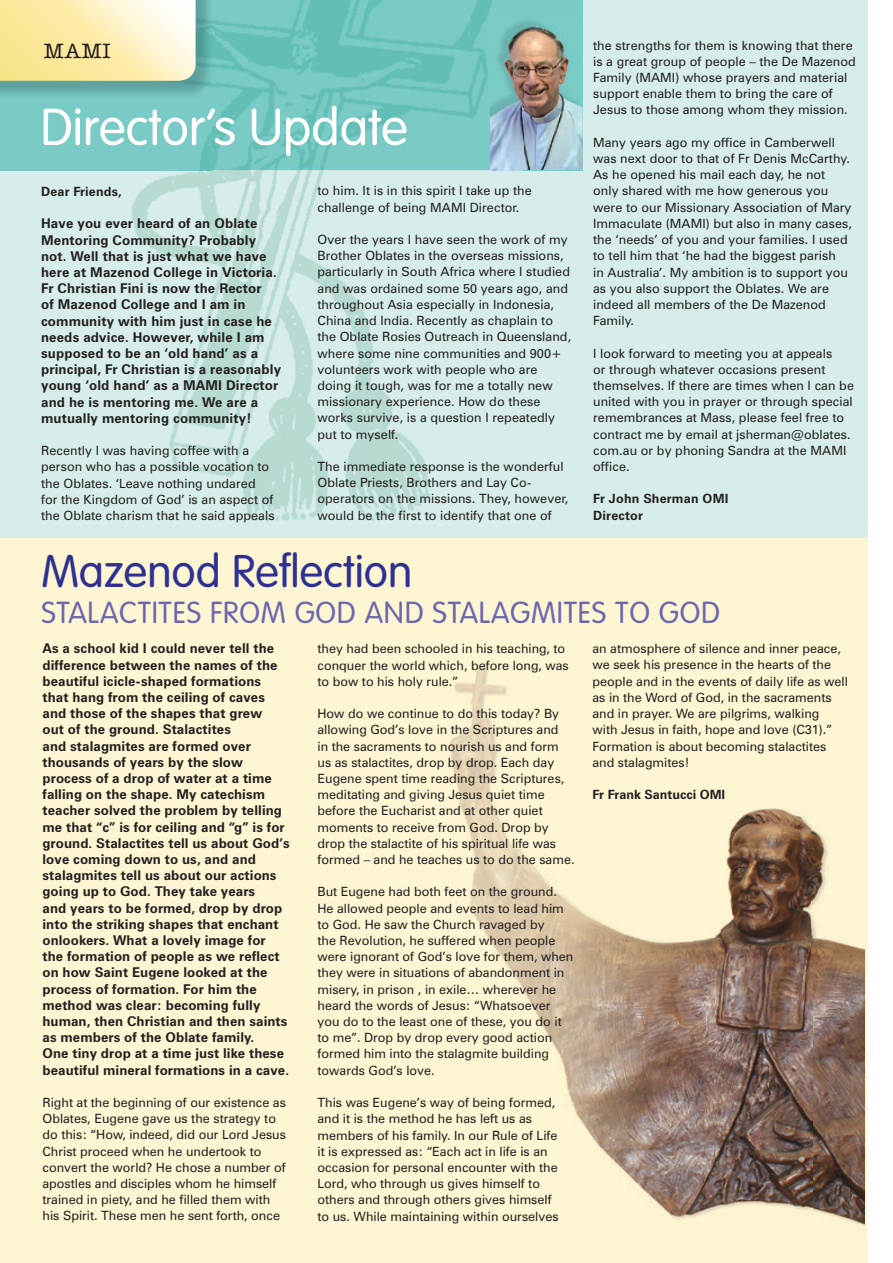
<style>
.page{position:relative;width:893px;height:1263px;background:#fff}
.page>*{position:absolute;margin:0;border:0;box-sizing:border-box;transform-origin:0 0}
.t1{font:300 51px "VAG Rounded";color:#fff}
.t2{font:300 45px "VAG Rounded";color:#2e3092}
.t3{font:300 30px "VAG Rounded";letter-spacing:.025em;color:#6c67ae}
.t4{font:500 21px "American Typewriter";color:#231f20}
.t5{font:700 13.5px/16.2px "Zurich BT";letter-spacing:.005em;color:#231f20}
.t6{font:12.75px/16.2px "Zurich BT";color:#231f20}
.t7{font:700 12.75px/16.2px "Zurich BT";letter-spacing:.01em;color:#231f20}
</style>
<div class="page">
<div style="left:0;top:0;width:867px;height:541px;background:#d6edeb"></div>
<div style="left:0;top:539px;width:866px;height:724px;background:#fef5d2"></div>
<svg style="left:0;top:0;width:583px;height:170px;background:#75c4bf"></svg>
<img style="left:108px;top:170px;width:415px;height:352px">
<img style="left:212px;top:0;width:280px;height:170px">
<img style="left:200px;top:132px;width:12px;height:38px">
<img style="left:450px;top:666px;width:415px;height:560px">
<svg style="left:0;top:0;width:196px;height:81px;background:#fbedb5"></svg>
<img style="left:523px;top:106px;width:60px;height:64px">
<img style="left:491px;top:169px;width:32px;height:1px">
<img style="left:491px;top:17px;width:90px;height:152px">
<h3 class="t4" style="left:44px;top:40px;width:68px">MAMI</h3>
<h1 class="t1" style="left:40px;top:98px;width:369px">Director’s Update</h1>
<p class="t7" style="left:41px;top:183px;width:82px">Dear Friends,</p>
<p class="t5" style="left:41px;top:215px;width:241px">Have you ever heard of an Oblate<br>Mentoring Community? Probably not. Well that is just what we have here at Mazenod College in Victoria.<br>Fr Christian Fini is now the Rector<br>of Mazenod College and I am in community with him just in case he needs advice. However, while I am supposed to be an ‘old hand’ as a principal, Fr Christian is a reasonably young ‘old hand’ as a MAMI Director and he is mentoring me. We are a mutually mentoring community!</p>
<p class="t6" style="left:41px;top:442px;width:235px">Recently I was having coffee with a person who has a possible vocation to the Oblates. ‘Leave nothing undared for the Kingdom of God’ is an aspect of the Oblate charism that he said appeals</p>
<p class="t6" style="left:317px;top:183px;width:216px">to him. It is in this spirit I take up the challenge of being MAMI Director.</p>
<p class="t6" style="left:317px;top:231px;width:255px">Over the years I have seen the work of my Brother Oblates in the overseas missions, particularly in South Africa where I studied and was ordained some 50 years ago, and throughout Asia especially in Indonesia, China and India. Recently as chaplain to the Oblate Rosies Outreach in Queensland, where some nine communities and 900+ volunteers work with people who are doing it tough, was for me a totally new missionary experience. How do these works survive, is a question I repeatedly put to myself.</p>
<p class="t6" style="left:317px;top:458px;width:252px">The immediate response is the wonderful Oblate Priests, Brothers and Lay Co&shy;operators on the missions. They, however, would be the first to identify that one of</p>
<p class="t6" style="left:593px;top:37px;width:264px">the strengths for them is knowing that there is a great group of people – the De Mazenod Family (MAMI) whose prayers and material support enable them to bring the care of Jesus to those among whom they mission.</p>
<p class="t6" style="left:593px;top:134px;width:260px">Many years ago my office in Camberwell was next door to that of Fr Denis McCarthy.<br>As he opened his mail each day, he not only shared with me how generous you were to our Missionary Association of Mary Immaculate (MAMI) but also in many cases, the ‘needs’ of you and your families. I used to tell him that ‘he had the biggest parish<br>in Australia’. My ambition is to support you as you also support the Oblates. We are indeed all members of the De Mazenod Family.</p>
<p class="t6" style="left:593px;top:345px;width:262px">I look forward to meeting you at appeals<br>or through whatever occasions present themselves. If there are times when I can be united with you in prayer or through special remembrances at Mass, please feel free to contract me by email at jsherman@oblates. com.au or by phoning Sandra at the MAMI office.</p>
<p class="t7" style="left:593px;top:491px;width:137px">Fr John Sherman OMI<br>Director</p>
<h2 class="t2" style="left:41px;top:545px;width:372px">Mazenod Reflection</h2>
<h3 class="t3" style="left:41px;top:595px;width:680px">STALACTITES FROM GOD AND STALAGMITES TO GOD</h3>
<p class="t5" style="left:43px;top:640px;width:249px">As a school kid I could never tell the difference between the names of the beautiful icicle-shaped formations that hang from the ceiling of caves and those of the shapes that grew<br>out of the ground. Stalactites<br>and stalagmites are formed over thousands of years by the slow process of a drop of water at a time falling on the shape. My catechism teacher solved the problem by telling me that “c” is for ceiling and “g” is for ground. Stalactites tell us about God’s love coming down to us, and and stalagmites tell us about our actions going up to God. They take years<br>and years to be formed, drop by drop into the striking shapes that enchant onlookers. What a lovely image for the formation of people as we reflect on how Saint Eugene looked at the process of formation. For him the method was clear: becoming fully human, then Christian and then saints as members of the Oblate family.<br>One tiny drop at a time just like these beautiful mineral formations in a cave.</p>
<p class="t6" style="left:43px;top:1094px;width:245px">Right at the beginning of our existence as Oblates, Eugene gave us the strategy to do this: “How, indeed, did our Lord Jesus Christ proceed when he undertook to convert the world? He chose a number of apostles and disciples whom he himself trained in piety, and he filled them with his Spirit. These men he sent forth, once</p>
<p class="t6" style="left:317px;top:640px;width:253px">they had been schooled in his teaching, to conquer the world which, before long, was to bow to his holy rule.”</p>
<p class="t6" style="left:317px;top:705px;width:259px">How do we continue to do this today? By allowing God’s love in the Scriptures and<br>in the sacraments to nourish us and form us as stalactites, drop by drop. Each day Eugene spent time reading the Scriptures, meditating and giving Jesus quiet time before the Eucharist and at other quiet moments to receive from God. Drop by drop the stalactite of his spiritual life was formed – and he teaches us to do the same.</p>
<p class="t6" style="left:317px;top:884px;width:257px">But Eugene had both feet on the ground.<br>He allowed people and events to lead him to God. He saw the Church ravaged by<br>the Revolution, he suffered when people were ignorant of God’s love for them, when they were in situations of abandonment in misery, in prison , in exile… wherever he heard the words of Jesus: “Whatsoever you do to the least one of these, you do it to me”. Drop by drop every good action formed him into the stalagmite building towards God’s love.</p>
<p class="t6" style="left:317px;top:1094px;width:243px">This was Eugene’s way of being formed, and it is the method he has left us as members of his family. In our Rule of Life it is expressed as: “Each act in life is an occasion for personal encounter with the Lord, who through us gives himself to others and through others gives himself to us. While maintaining within ourselves</p>
<p class="t6" style="left:592px;top:640px;width:257px">an atmosphere of silence and inner peace, we seek his presence in the hearts of the people and in the events of daily life as well as in the Word of God, in the sacraments and in prayer. We are pilgrims, walking<br>with Jesus in faith, hope and love (C31).” Formation is about becoming stalactites and stalagmites!</p>
<p class="t7" style="left:592px;top:786px;width:134px">Fr Frank Santucci OMI</p>
</div>
